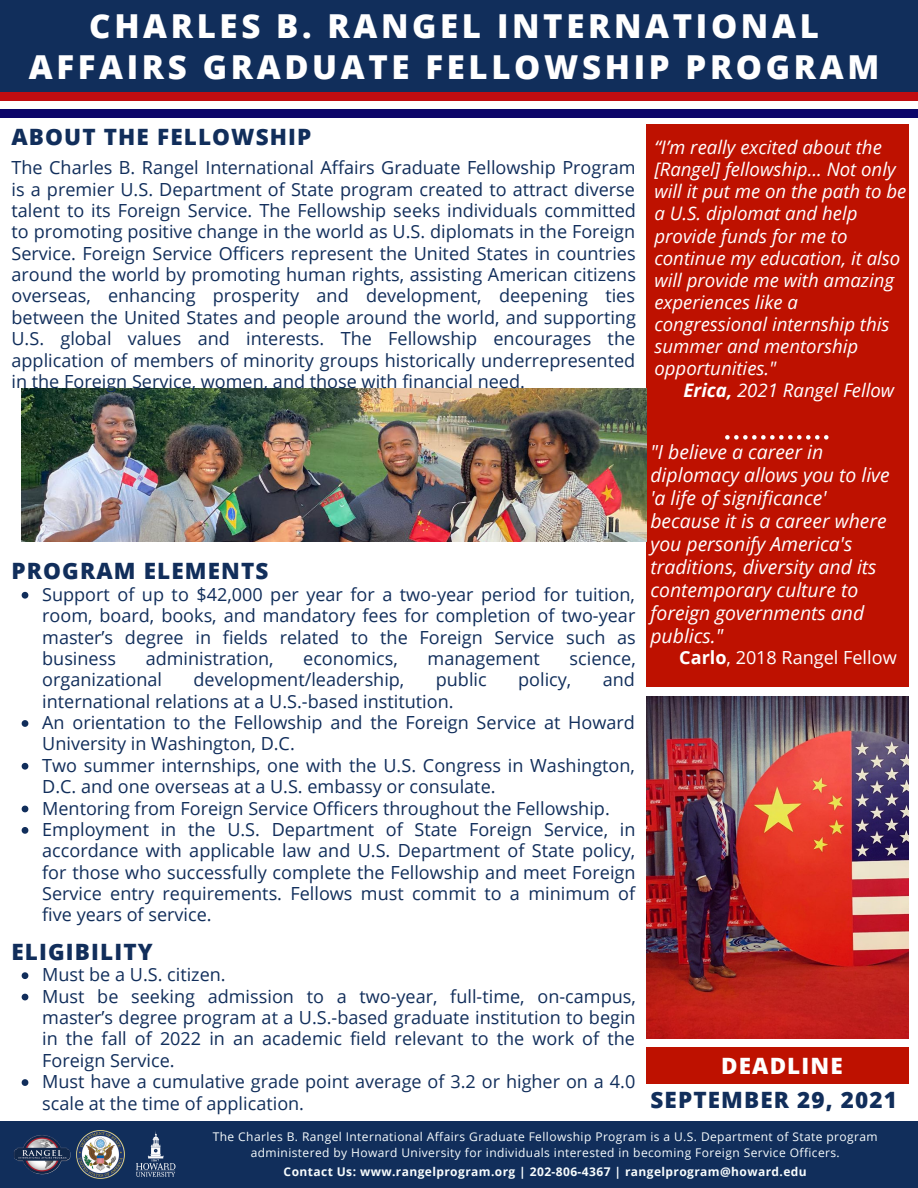
<style>
.page{position:relative;width:918px;height:1188px;background:#fff}
.page>*{position:absolute;margin:0;border:0;box-sizing:border-box;transform-origin:0 0}
.t1{font:800 33px/40.5px "Open Sans";letter-spacing:.11em;color:#fff;text-align:center}
.t2{font:800 22.5px "Open Sans";letter-spacing:.05em;color:#112e5b}
.t3{font:800 22.5px "Open Sans";letter-spacing:.05em;color:#fff}
.t4{font:italic 19.35px/23px "Open Sans";color:#fff}
.t5{font:italic 18.6px/22px "Open Sans";color:#fff}
.t6{font:18px/21.3px "Open Sans";color:#112e5b;text-align:justify}
.t7{font:18px "Open Sans";color:#fff}
.t8{font:12px/16px "Open Sans";letter-spacing:.035em;color:#f7fcfd;text-align:center}
.t9{font:700 12px "Open Sans";letter-spacing:.035em;color:#f7fcfd}
.s1{font-weight:700}
</style>
<div class="page">
<div style="left:0;top:0;width:918px;height:106px;background:#112e5b"></div>
<div style="left:646px;top:124px;width:263px;height:563px;background:#be1100"></div>
<div style="left:0;top:1121px;width:918px;height:67px;background:#112e5b"></div>
<img style="left:137px;top:1131px;width:39px;height:46px">
<img style="left:76px;top:1130px;width:48px;height:48px">
<img style="left:14px;top:1135px;width:57px;height:40px">
<div style="left:646px;top:1047px;width:263px;height:37px;background:#be1100"></div>
<svg style="left:725px;top:435px;width:104px;height:5px"></svg>
<div style="left:0;top:93px;width:918px;height:8px;background:#c10d11"></div>
<div style="left:0;top:101px;width:918px;height:9px;background:#fff"></div>
<div style="left:0;top:110px;width:918px;height:8px;background:#0c0669"></div>
<img style="left:22px;top:389px;width:624px;height:153px">
<img style="left:646px;top:697px;width:262px;height:342px">
<svg style="left:22px;top:592px;width:6px;height:7px"></svg>
<svg style="left:22px;top:720px;width:6px;height:7px"></svg>
<svg style="left:22px;top:763px;width:6px;height:7px"></svg>
<svg style="left:22px;top:806px;width:6px;height:6px"></svg>
<svg style="left:22px;top:827px;width:6px;height:7px"></svg>
<svg style="left:22px;top:972px;width:6px;height:7px"></svg>
<svg style="left:22px;top:994px;width:6px;height:6px"></svg>
<svg style="left:22px;top:1079px;width:6px;height:7px"></svg>
<p class="t1" style="left:29px;top:5px;width:852px">CHARLES B. RANGEL INTERNATIONAL<br>AFFAIRS GRADUATE FELLOWSHIP PROGRAM</p>
<p class="t2" style="left:12px;top:121px;width:301px">ABOUT THE FELLOWSHIP</p>
<p class="t6" style="left:12px;top:157px;width:626px">The Charles B. Rangel International Affairs Graduate Fellowship Program is a premier U.S. Department of State program created to attract diverse talent to its Foreign Service. The Fellowship seeks individuals committed to promoting positive change in the world as U.S. diplomats in the Foreign Service. Foreign Service Officers represent the United States in countries around the world by promoting human rights, assisting American citizens overseas, enhancing prosperity and development, deepening ties between the United States and people around the world, and supporting U.S. global values and interests. The Fellowship encourages the application of members of minority groups historically underrepresented in the Foreign Service, women, and those with financial need.</p>
<p class="t5" style="left:654px;top:136px;width:253px">“I’m really excited about the [Rangel] fellowship... Not only will it put me on the path to be a U.S. diplomat and help provide funds for me to continue my education, it also will provide me with amazing experiences like a congressional internship this summer and mentorship opportunities."</p>
<p class="t5" style="left:683px;top:379px;width:212px"><span class="s1">Erica,</span> 2021 Rangel Fellow</p>
<p class="t4" style="left:650px;top:440px;width:241px">"I believe a career in diplomacy allows you to live 'a life of significance' because it is a career where you personify America's traditions, diversity and its contemporary culture to foreign governments and publics."</p>
<p class="t7" style="left:679px;top:645px;width:219px"><span class="s1">Carlo</span>, 2018 Rangel Fellow</p>
<p class="t2" style="left:12px;top:555px;width:258px">PROGRAM ELEMENTS</p>
<p class="t6" style="left:42px;top:583px;width:595px">Support of up to $42,000 per year for a two-year period for tuition, room, board, books, and mandatory fees for completion of two-year master’s degree in fields related to the Foreign Service such as business</p>
<p class="t6" style="left:146px;top:647px;width:129px">administration,</p>
<p class="t6" style="left:303px;top:647px;width:96px">economics,</p>
<p class="t6" style="left:428px;top:647px;width:114px">management</p>
<p class="t6" style="left:570px;top:647px;width:68px">science,</p>
<p class="t6" style="left:42px;top:669px;width:121px">organizational</p>
<p class="t6" style="left:193px;top:669px;width:212px">development/leadership,</p>
<p class="t6" style="left:436px;top:669px;width:52px">public</p>
<p class="t6" style="left:518px;top:669px;width:55px">policy,</p>
<p class="t6" style="left:603px;top:669px;width:34px">and</p>
<p class="t6" style="left:42px;top:690px;width:413px">international relations at a U.S.-based institution.</p>
<p class="t6" style="left:42px;top:711px;width:594px">An orientation to the Fellowship and the Foreign Service at Howard<br>University in Washington, D.C.</p>
<p class="t6" style="left:42px;top:754px;width:594px">Two summer internships, one with the U.S. Congress in Washington,<br>D.C. and one overseas at a U.S. embassy or consulate.</p>
<p class="t6" style="left:42px;top:797px;width:569px">Mentoring from Foreign Service Officers throughout the Fellowship.</p>
<p class="t6" style="left:42px;top:818px;width:595px">Employment in the U.S. Department of State Foreign Service, in accordance with applicable law and U.S. Department of State policy, for those who successfully complete the Fellowship and meet Foreign Service entry requirements. Fellows must commit to a minimum of five years of service.</p>
<p class="t2" style="left:12px;top:936px;width:143px">ELIGIBILITY</p>
<p class="t6" style="left:42px;top:964px;width:185px">Must be a U.S. citizen.</p>
<p class="t6" style="left:42px;top:985px;width:595px">Must be seeking admission to a two-year, full-time, on-campus, master’s degree program at a U.S.-based graduate institution to begin in the fall of 2022 in an academic field relevant to the work of the Foreign Service.</p>
<p class="t6" style="left:42px;top:1071px;width:595px">Must have a cumulative grade point average of 3.2 or higher on a 4.0 scale at the time of application.</p>
<p class="t8" style="left:213px;top:1128px;width:666px">The Charles B. Rangel International Affairs Graduate Fellowship Program is a U.S. Department of State program administered by Howard University for individuals interested in becoming Foreign Service Officers.</p>
<p class="t9" style="left:284px;top:1163px;width:525px">Contact Us: www.rangelprogram.org | 202-806-4367 | rangelprogram@howard.edu</p>
<p class="t3" style="left:721px;top:1050px;width:123px">DEADLINE</p>
<p class="t2" style="left:650px;top:1084px;width:248px">SEPTEMBER 29, 2021</p>
</div>
